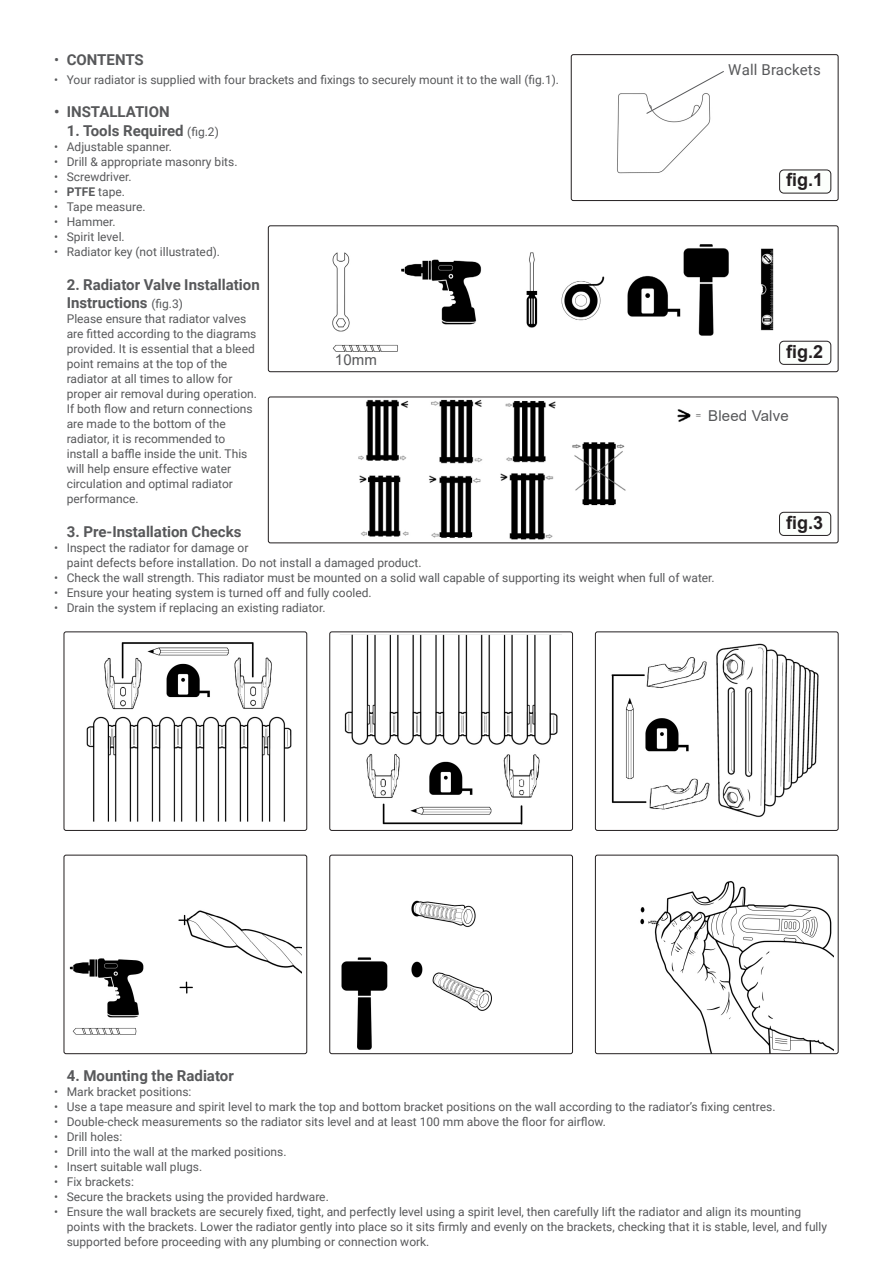
<style>
.page{position:relative;width:893px;height:1263px;background:#fff}
.page>*{position:absolute;margin:0;border:0;box-sizing:border-box;transform-origin:0 0}
.t1{font:700 18px "Arial";color:#231f20}
.t2{font:700 15px/18.8px "Roboto";color:#57585a}
.Instructions_Model_No{font:15px "Arial";letter-spacing:.01em;color:#57585a}
.Instructions_Model_No-2{font:15px "Roboto";letter-spacing:.01em;color:#57585a}
.t3{font:12px/15px "Roboto";color:#57585a}
.s1{font-weight:400}
.s2{font-weight:400;font-size:12px}
.s3{font-weight:700}
</style>
<div class="page">
<img style="left:86px;top:642px;width:206px;height:180px">
<div style="left:64px;top:631px;width:243px;height:200px;border:1px solid #231f20;border-radius:2px"></div>
<img style="left:340px;top:634px;width:222px;height:191px">
<div style="left:329px;top:631px;width:244px;height:200px;border:1px solid #231f20;border-radius:2px"></div>
<img style="left:611px;top:643px;width:208px;height:175px">
<div style="left:595px;top:631px;width:243px;height:200px;border:1px solid #231f20;border-radius:2px"></div>
<img style="left:69px;top:910px;width:233px;height:125px">
<div style="left:64px;top:855px;width:243px;height:199px;border:1px solid #231f20;border-radius:2px"></div>
<img style="left:341px;top:900px;width:151px;height:150px">
<div style="left:329px;top:855px;width:244px;height:199px;border:1px solid #231f20;border-radius:2px"></div>
<img style="left:640px;top:881px;width:193px;height:171px">
<div style="left:595px;top:855px;width:243px;height:199px;border:1px solid #231f20;border-radius:2px"></div>
<img style="left:358px;top:399px;width:343px;height:141px">
<div style="left:268px;top:397px;width:570px;height:146px;border:1px solid #231f20;border-radius:2px"></div>
<img style="left:332px;top:244px;width:455px;height:108px">
<div style="left:268px;top:225px;width:570px;height:147px;border:1px solid #231f20;border-radius:2px"></div>
<img style="left:617px;top:93px;width:94px;height:81px">
<div style="left:571px;top:54px;width:267px;height:147px;border:1px solid #231f20;border-radius:2px"></div>
<div style="left:779px;top:170px;width:52px;height:23px;border:1px solid #231f20;border-radius:4px"></div>
<div style="left:780px;top:341px;width:51px;height:23px;background:#fcfffc;border-radius:4px"></div>
<div style="left:779px;top:341px;width:52px;height:24px;border:1px solid #231f20;border-radius:4px"></div>
<div style="left:779px;top:512px;width:52px;height:24px;border:1px solid #231f20;border-radius:4px"></div>
<svg style="left:646px;top:71px;width:78px;height:43px"></svg>
<p class="t2" style="left:54px;top:50px;width:91px"><span class="s1">•</span> CONTENTS</p>
<p class="t3" style="left:54px;top:72px;width:507px">• Your radiator is supplied with four brackets and fixings to securely mount it to the wall (fig.1).</p>
<p class="t2" style="left:54px;top:102px;width:117px">• INSTALLATION</p>
<p class="t2" style="left:67px;top:120px;width:154px">1. Tools Required <span class="s2">(fig.2)</span></p>
<p class="t3" style="left:54px;top:139px;width:119px">• Adjustable spanner.</p>
<p class="t3" style="left:54px;top:154px;width:185px">• Drill &amp; appropriate masonry bits.</p>
<p class="t3" style="left:54px;top:169px;width:79px">• Screwdriver.</p>
<p class="t3" style="left:54px;top:184px;width:72px">• <span class="s3">PTFE</span> tape.</p>
<p class="t3" style="left:54px;top:199px;width:93px">• Tape measure.</p>
<p class="t3" style="left:54px;top:214px;width:63px">• Hammer.</p>
<p class="t3" style="left:54px;top:229px;width:72px">• Spirit level.</p>
<p class="t3" style="left:54px;top:244px;width:168px">• Radiator key (not illustrated).</p>
<p class="t2" style="left:67px;top:274px;width:195px">2. Radiator Valve Installation<br>Instructions <span class="s2">(fig.3)</span></p>
<p class="t3" style="left:67px;top:311px;width:192px">Please ensure that radiator valves are fitted according to the diagrams provided. It is essential that a bleed point remains at the top of the radiator at all times to allow for proper air removal during operation.<br>If both flow and return connections are made to the bottom of the radiator, it is recommended to install a baffle inside the unit. This will help ensure effective water circulation and optimal radiator performance.</p>
<p class="t2" style="left:67px;top:522px;width:176px">3. Pre-Installation Checks</p>
<p class="t3" style="left:67px;top:540px;width:356px;text-indent:-13px">• Inspect the radiator for damage or<br>paint defects before installation. Do not install a damaged product.</p>
<p class="t3" style="left:54px;top:570px;width:662px">• Check the wall strength. This radiator must be mounted on a solid wall capable of supporting its weight when full of water.</p>
<p class="t3" style="left:54px;top:585px;width:319px">• Ensure your heating system is turned off and fully cooled.</p>
<p class="t3" style="left:54px;top:600px;width:273px">• Drain the system if replacing an existing radiator.</p>
<p class="Instructions_Model_No-2" style="left:728px;top:59px;width:94px">Wall Brackets</p>
<p class="t1" style="left:786px;top:167px;width:39px">fig.1</p>
<p class="t1" style="left:786px;top:339px;width:39px">fig.2</p>
<p class="Instructions_Model_No" style="left:335px;top:350px;width:44px">10mm</p>
<p class="Instructions_Model_No" style="left:708px;top:405px;width:82px">Bleed Valve</p>
<p class="t1" style="left:786px;top:510px;width:39px">fig.3</p>
<p class="t2" style="left:67px;top:1065px;width:169px">4. Mounting the Radiator</p>
<p class="t3" style="left:54px;top:1084px;width:139px">• Mark bracket positions:</p>
<p class="t3" style="left:54px;top:1099px;width:723px">• Use a tape measure and spirit level to mark the top and bottom bracket positions on the wall according to the radiator’s fixing centres.</p>
<p class="t3" style="left:54px;top:1114px;width:553px">• Double-check measurements so the radiator sits level and at least 100 mm above the floor for airflow.</p>
<p class="t3" style="left:54px;top:1129px;width:70px">• Drill holes:</p>
<p class="t3" style="left:54px;top:1144px;width:234px">• Drill into the wall at the marked positions.</p>
<p class="t3" style="left:54px;top:1159px;width:150px">• Insert suitable wall plugs.</p>
<p class="t3" style="left:54px;top:1174px;width:81px">• Fix brackets:</p>
<p class="t3" style="left:54px;top:1189px;width:276px">• Secure the brackets using the provided hardware.</p>
<p class="t3" style="left:67px;top:1204px;width:762px;text-indent:-13px">• Ensure the wall brackets are securely fixed, tight, and perfectly level using a spirit level, then carefully lift the radiator and align its mounting points with the brackets. Lower the radiator gently into place so it sits firmly and evenly on the brackets, checking that it is stable, level, and fully supported before proceeding with any plumbing or connection work.</p>
</div>
